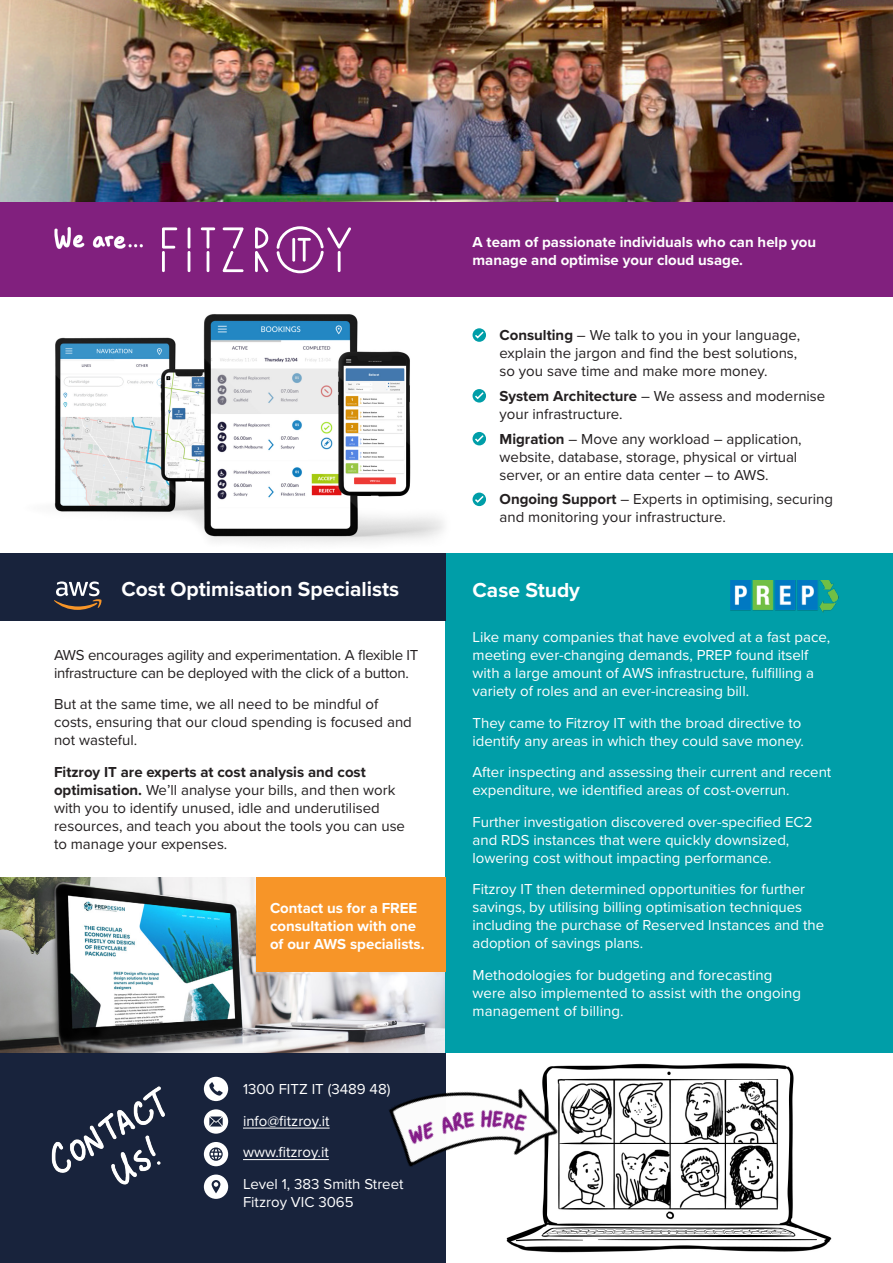
<style>
.page{position:relative;width:893px;height:1263px;background:#fff}
.page>*{position:absolute;margin:0;border:0;box-sizing:border-box;transform-origin:0 0}
.Subhead_4{font:700 21px "Proxima Nova";color:#fff}
.Body_-_White{font:15px/18px "Proxima Nova";color:#fff}
.Body{font:15px/18px "Proxima Nova";color:#231f20}
.Body_-_White_Bold{font:700 15px/18px "Proxima Nova";color:#fff}
.Subhead_4-2{font:700 15px/18px "Proxima Nova";color:#fff}
.s1{font-weight:700}
</style>
<div class="page">
<img style="left:0;top:314px;width:459px;height:240px">
<img style="left:0;top:0;width:893px;height:202px">
<div style="left:0;top:202px;width:893px;height:95px;background:#81207e"></div>
<img style="left:0;top:878px;width:446px;height:175px">
<div style="left:0;top:1053px;width:446px;height:210px;background:#18233c"></div>
<hr style="left:243px;top:1128px;width:87px;height:1px;background:#fff">
<hr style="left:243px;top:1159px;width:86px;height:1px;background:#fff">
<div style="left:446px;top:554px;width:447px;height:499px;background:#009ea8"></div>
<img style="left:506px;top:1063px;width:326px;height:190px">
<div style="left:472px;top:432px;width:14px;height:13px;background:#009ea8;border-radius:50%"></div>
<svg style="left:473px;top:434px;width:12px;height:9px"></svg>
<svg style="left:472px;top:389px;width:14px;height:14px"></svg>
<svg style="left:473px;top:391px;width:12px;height:9px"></svg>
<div style="left:472px;top:493px;width:14px;height:13px;background:#009ea8;border-radius:50%"></div>
<svg style="left:473px;top:494px;width:12px;height:10px"></svg>
<svg style="left:472px;top:328px;width:14px;height:14px"></svg>
<svg style="left:473px;top:330px;width:12px;height:10px"></svg>
<svg style="left:204px;top:1174px;width:24px;height:25px"></svg>
<svg style="left:204px;top:1142px;width:24px;height:24px"></svg>
<svg style="left:204px;top:1109px;width:24px;height:25px"></svg>
<svg style="left:204px;top:1077px;width:24px;height:24px"></svg>
<img style="left:375px;top:1036px;width:186px;height:178px">
<img style="left:51px;top:1086px;width:114px;height:99px">
<div style="left:0;top:554px;width:446px;height:67px;background:#18233c"></div>
<svg style="left:54px;top:581px;width:48px;height:29px"></svg>
<img style="left:54px;top:227px;width:89px;height:22px">
<svg style="left:201px;top:227px;width:14px;height:44px"></svg>
<hr style="left:207px;top:251px;width:2px;height:21px;background:#fff">
<hr style="left:188px;top:227px;width:2px;height:22px;background:#fff">
<hr style="left:162px;top:251px;width:3px;height:21px;background:#fff">
<svg style="left:162px;top:227px;width:15px;height:44px"></svg>
<hr style="left:188px;top:251px;width:2px;height:21px;background:#fff">
<svg style="left:255px;top:227px;width:13px;height:45px"></svg>
<svg style="left:223px;top:227px;width:21px;height:45px"></svg>
<svg style="left:277px;top:226px;width:74px;height:47px"></svg>
<hr style="left:292px;top:238px;width:3px;height:24px;background:#fff">
<img style="left:731px;top:581px;width:108px;height:31px">
<div style="left:256px;top:878px;width:190px;height:94px;background:#f79528"></div>
<p class="Subhead_4" style="left:122px;top:573px;width:279px">Cost Optimisation Specialists</p>
<p class="Body" style="left:54px;top:645px;width:366px">AWS encourages agility and experimentation. A flexible IT infrastructure can be deployed with the click of a button.</p>
<p class="Body" style="left:54px;top:695px;width:359px">But at the same time, we all need to be mindful of costs, ensuring that our cloud spending is focused and not wasteful.</p>
<p class="Body" style="left:54px;top:762px;width:353px"><span class="s1">Fitzroy IT are experts at cost analysis and cost optimisation.</span> We’ll analyse your bills, and then work with you to identify unused, idle and underutilised resources, and teach you about the tools you can use to manage your expenses.</p>
<p class="Subhead_4-2" style="left:270px;top:898px;width:156px">Contact us for a FREE consultation with one of our AWS specialists.</p>
<p class="Body_-_White" style="left:243px;top:1079px;width:149px">1300 FITZ IT (3489 48)</p>
<p class="Body_-_White" style="left:243px;top:1111px;width:88px">info@fitzroy.it</p>
<p class="Body_-_White" style="left:243px;top:1142px;width:87px">www.fitzroy.it</p>
<p class="Body_-_White" style="left:243px;top:1174px;width:162px">Level 1, 383 Smith Street<br>Fitzroy VIC 3065</p>
<p class="Body_-_White_Bold" style="left:472px;top:232px;width:345px">A team of passionate individuals who can help you manage and optimise your cloud usage.</p>
<p class="Body" style="left:500px;top:325px;width:302px"><span class="s1">Consulting</span> – We talk to you in your language, explain the jargon and find the best solutions, so you save time and make more money.</p>
<p class="Body" style="left:500px;top:386px;width:327px"><span class="s1">System Architecture</span> – We assess and modernise your infrastructure.</p>
<p class="Body" style="left:500px;top:429px;width:304px"><span class="s1">Migration</span> – Move any workload – application, website, database, storage, physical or virtual server, or an entire data center – to AWS.</p>
<p class="Body" style="left:500px;top:490px;width:335px"><span class="s1">Ongoing Support</span> – Experts in optimising, securing and monitoring your infrastructure.</p>
<p class="Subhead_4" style="left:472px;top:574px;width:109px">Case Study</p>
<p class="Body_-_White" style="left:472px;top:627px;width:359px">Like many companies that have evolved at a fast pace, meeting ever-changing demands, PREP found itself with a large amount of AWS infrastructure, fulfilling a variety of roles and an ever-increasing bill.</p>
<p class="Body_-_White" style="left:472px;top:713px;width:333px">They came to Fitzroy IT with the broad directive to identify any areas in which they could save money.</p>
<p class="Body_-_White" style="left:472px;top:762px;width:360px">After inspecting and assessing their current and recent expenditure, we identified areas of cost-overrun.</p>
<p class="Body_-_White" style="left:472px;top:812px;width:342px">Further investigation discovered over-specified EC2 and RDS instances that were quickly downsized, lowering cost without impacting performance.</p>
<p class="Body_-_White" style="left:472px;top:879px;width:353px">Fitzroy IT then determined opportunities for further savings, by utilising billing optimisation techniques including the purchase of Reserved Instances and the adoption of savings plans.</p>
<p class="Body_-_White" style="left:472px;top:965px;width:330px">Methodologies for budgeting and forecasting were also implemented to assist with the ongoing management of billing.</p>
</div>
